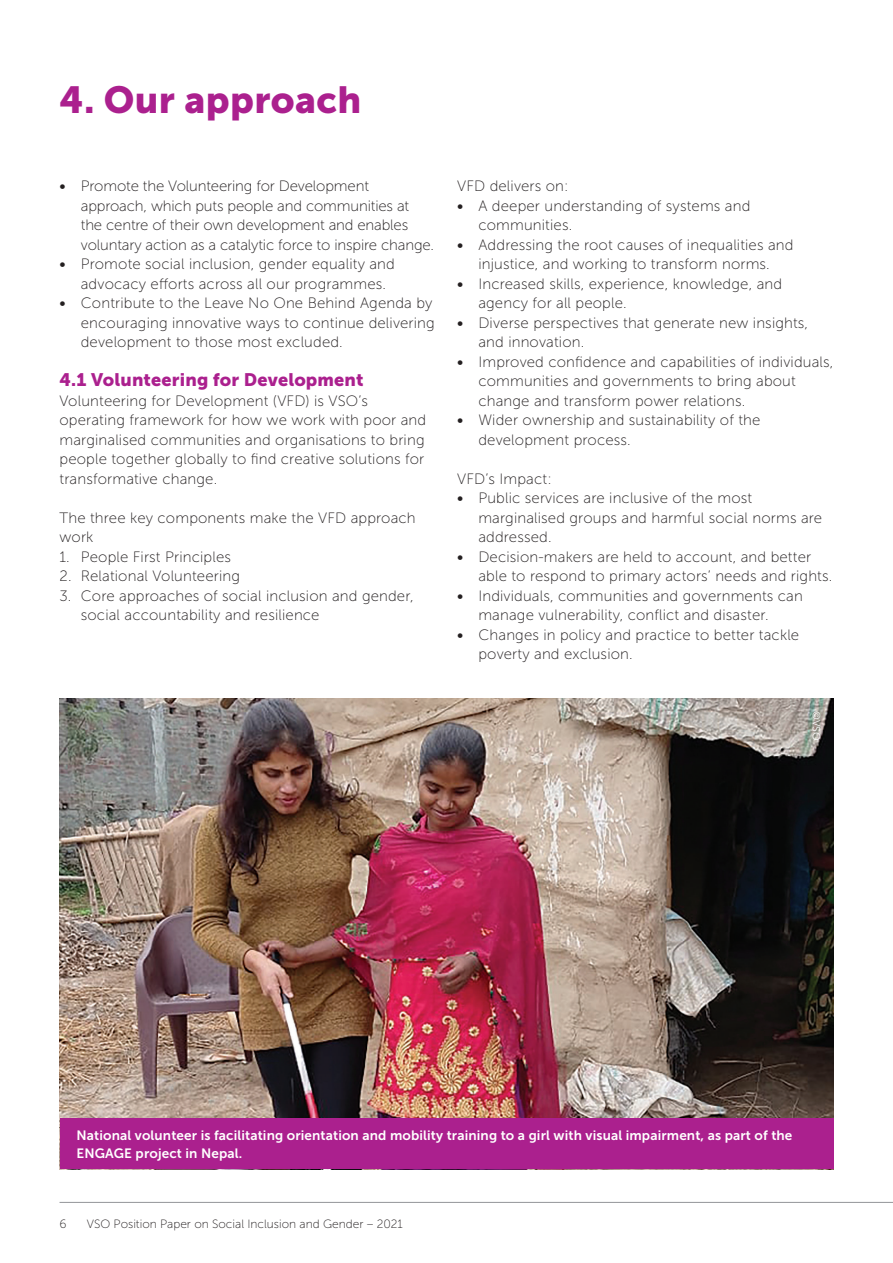
<style>
.page{position:relative;width:893px;height:1263px;background:#fff}
.page>*{position:absolute;margin:0;border:0;box-sizing:border-box;transform-origin:0 0}
.Subheadings{font:37.5px "Museo Sans 900";letter-spacing:.01em;color:#ab208e}
.Subheadings-2{font:18px "Museo Sans 900";letter-spacing:.01em;color:#ab208e}
.Subheadings-3{font:15px/19.5px "Museo Sans 100";letter-spacing:.01em;color:#231f20}
.Subheadings-4{font:15px/19.5px "Museo Sans 100";letter-spacing:-.01em;color:#231f20}
.Body_copy_no_indent{font:15px "Museo Sans 100";letter-spacing:.01em;color:#231f20}
.Captions{font:13.5px/18px "Museo Sans 700";letter-spacing:.01em;color:#fff}
.t1{font:12px "Museo Sans 100";color:#231f20}
.t2{font:10.5px "Museo Sans 300";color:#fff}
.s1{font-family:"Museo Sans 500"}
</style>
<div class="page">
<hr style="left:60px;top:1202px;width:833px;height:1px;background:#939598">
<img style="left:60px;top:698px;width:773px;height:420px">
<div style="left:60px;top:1118px;width:773px;height:51px;background:#ab208e"></div>
<p class="Subheadings" style="left:60px;top:79px;width:303px">4. Our approach</p>
<p class="Subheadings-4" style="left:81px;top:176px;width:355px;text-indent:-21px"><span class="s1">•</span> Promote the Volunteering for Development approach, which puts people and communities at the centre of their own development and enables voluntary action as a catalytic force to inspire change.</p>
<p class="Subheadings-3" style="left:81px;top:254px;width:316px;text-indent:-21px"><span class="s1">•</span> Promote social inclusion, gender equality and advocacy efforts across all our programmes.</p>
<p class="Subheadings-3" style="left:81px;top:293px;width:356px;text-indent:-21px"><span class="s1">•</span> Contribute to the Leave No One Behind Agenda by encouraging innovative ways to continue delivering development to those most excluded.</p>
<p class="Subheadings-2" style="left:60px;top:370px;width:306px">4.1 Volunteering for Development</p>
<p class="Subheadings-3" style="left:60px;top:391px;width:368px">Volunteering for Development (VFD) is VSO’s operating framework for how we work with poor and marginalised communities and organisations to bring people together globally to find creative solutions for transformative change.</p>
<p class="Subheadings-3" style="left:60px;top:508px;width:358px">The three key components make the VFD approach work</p>
<p class="Subheadings-3" style="left:60px;top:547px;width:173px">1. People First Principles</p>
<p class="Subheadings-3" style="left:60px;top:566px;width:182px">2. Relational Volunteering</p>
<p class="Subheadings-3" style="left:81px;top:586px;width:334px;text-indent:-21px">3. Core approaches of social inclusion and gender, social accountability and resilience</p>
<p class="Subheadings-3" style="left:457px;top:176px;width:113px">VFD delivers on:</p>
<p class="Subheadings-3" style="left:478px;top:196px;width:274px;text-indent:-21px"><span class="s1">•</span> A deeper understanding of systems and communities.</p>
<p class="Subheadings-3" style="left:457px;top:235px;width:338px;text-align:center"><span class="s1">•</span> Addressing the root causes of inequalities and injustice, and working to transform norms.</p>
<p class="Subheadings-3" style="left:478px;top:274px;width:305px;text-indent:-21px"><span class="s1">•</span> Increased skills, experience, knowledge, and agency for all people.</p>
<p class="Subheadings-3" style="left:478px;top:313px;width:331px;text-indent:-21px"><span class="s1">•</span> Diverse perspectives that generate new insights, and innovation.</p>
<p class="Subheadings-3" style="left:478px;top:352px;width:357px;text-indent:-21px"><span class="s1">•</span> Improved confidence and capabilities of individuals, communities and governments to bring about change and transform power relations.</p>
<p class="Subheadings-3" style="left:478px;top:410px;width:284px;text-indent:-21px"><span class="s1">•</span> Wider ownership and sustainability of the development process.</p>
<p class="Body_copy_no_indent" style="left:457px;top:470px;width:96px">VFD’s Impact:</p>
<p class="Subheadings-3" style="left:478px;top:488px;width:345px;text-indent:-21px"><span class="s1">•</span> Public services are inclusive of the most marginalised groups and harmful social norms are addressed.</p>
<p class="Subheadings-3" style="left:478px;top:547px;width:356px;text-indent:-21px"><span class="s1">•</span> Decision-makers are held to account, and better able to respond to primary actors’ needs and rights.</p>
<p class="Subheadings-3" style="left:478px;top:586px;width:326px;text-indent:-21px"><span class="s1">•</span> Individuals, communities and governments can manage vulnerability, conflict and disaster.</p>
<p class="Subheadings-3" style="left:478px;top:625px;width:322px;text-indent:-21px"><span class="s1">•</span> Changes in policy and practice to better tackle poverty and exclusion.</p>
<p class="t2" style="left:822px;top:711px;width:31px;rotate:90deg">©VSO</p>
<p class="Captions" style="left:77px;top:1126px;width:717px">National volunteer is facilitating orientation and mobility training to a girl with visual impairment, as part of the<br>ENGAGE project in Nepal.</p>
<p class="t1" style="left:59px;top:1217px;width:9px">6</p>
<p class="t1" style="left:87px;top:1217px;width:318px">VSO Position Paper on Social Inclusion and Gender – 2021</p>
</div>
